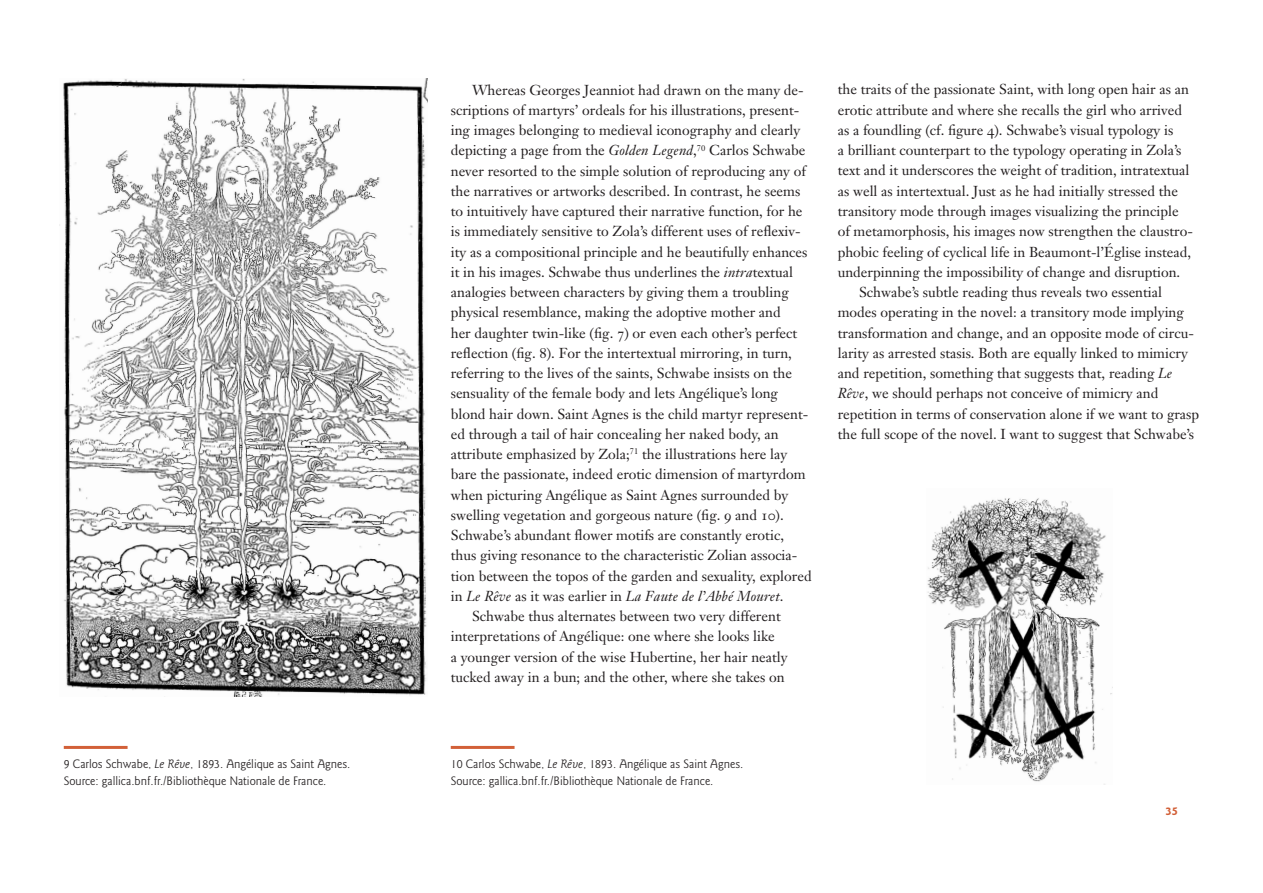
<style>
.page{position:relative;width:1263px;height:893px;background:#fff}
.page>*{position:absolute;margin:0;border:0;box-sizing:border-box;transform-origin:0 0}
.t1{font:14.25px "Janson Text";color:#231f20}
.t2{font:italic 14.25px "Janson Text";letter-spacing:.01em;color:#231f20}
.t3{font:12.75px/16.5px "Goudy Sans";color:#231f20}
.t4{font:700 12px "Goudy Sans";color:#d26038}
.s1{font-style:italic}
.s2{font-family:"Janson Text Roman SC"}
.s3{font-style:normal}
</style>
<div class="page">
<img style="left:927px;top:498px;width:185px;height:284px">
<img style="left:63px;top:78px;width:365px;height:618px">
<hr style="left:451px;top:746px;width:63px;height:3px;background:#d26038">
<hr style="left:64px;top:746px;width:64px;height:3px;background:#d26038">
<p class="t3" style="left:64px;top:756px;width:288px">9 Carlos Schwabe, <span class="s1">Le Rêve</span>, 1893. Angélique as Saint Agnes.<br>Source: gallica.bnf.fr./Bibliothèque Nationale de France.</p>
<p class="t1" style="left:472px;top:81px;width:333px">Whereas Georges Jeanniot had drawn on the many de-</p>
<p class="t1" style="left:451px;top:101px;width:350px">scriptions of martyrs’ ordeals for his illustrations, present-</p>
<p class="t1" style="left:451px;top:121px;width:351px">ing images belonging to medieval iconography and clearly</p>
<p class="t1" style="left:451px;top:141px;width:356px">depicting a page from the <span class="s1">Golden Legend</span>,<sup>70</sup> Carlos Schwabe</p>
<p class="t1" style="left:451px;top:162px;width:357px">never resorted to the simple solution of reproducing any of</p>
<p class="t1" style="left:451px;top:182px;width:351px">the narratives or artworks described. In contrast, he seems</p>
<p class="t1" style="left:451px;top:202px;width:353px">to intuitively have captured their narrative function, for he</p>
<p class="t1" style="left:451px;top:222px;width:351px">is immediately sensitive to Zola’s different uses of reflexiv-</p>
<p class="t1" style="left:451px;top:243px;width:358px">ity as a compositional principle and he beautifully enhances</p>
<p class="t1" style="left:451px;top:263px;width:344px">it in his images. Schwabe thus underlines the <span class="s1">intra</span>textual</p>
<p class="t1" style="left:451px;top:283px;width:340px">analogies between characters by giving them a troubling</p>
<p class="t1" style="left:451px;top:303px;width:332px">physical resemblance, making the adoptive mother and</p>
<p class="t1" style="left:451px;top:324px;width:348px">her daughter twin-like (fig. <span class="s2">7</span>) or even each other’s perfect</p>
<p class="t1" style="left:451px;top:344px;width:343px">reflection (fig. <span class="s2">8</span>). For the intertextual mirroring, in turn,</p>
<p class="t1" style="left:451px;top:364px;width:343px">referring to the lives of the saints, Schwabe insists on the</p>
<p class="t1" style="left:451px;top:384px;width:329px">sensuality of the female body and lets Angélique’s long</p>
<p class="t1" style="left:451px;top:405px;width:359px">blond hair down. Saint Agnes is the child martyr represent-</p>
<p class="t1" style="left:451px;top:425px;width:329px">ed through a tail of hair concealing her naked body, an</p>
<p class="t1" style="left:451px;top:445px;width:338px">attribute emphasized by Zola;<sup>71</sup> the illustrations here lay</p>
<p class="t1" style="left:451px;top:465px;width:356px">bare the passionate, indeed erotic dimension of martyrdom</p>
<p class="t1" style="left:451px;top:486px;width:339px">when picturing Angélique as Saint Agnes surrounded by</p>
<p class="t1" style="left:451px;top:506px;width:335px">swelling vegetation and gorgeous nature (fig. <span class="s2">9</span> and <span class="s2">10</span>).</p>
<p class="t1" style="left:451px;top:526px;width:335px">Schwabe’s abundant flower motifs are constantly erotic,</p>
<p class="t1" style="left:451px;top:546px;width:348px">thus giving resonance to the characteristic Zolian associa-</p>
<p class="t1" style="left:451px;top:567px;width:362px">tion between the topos of the garden and sexuality, explored</p>
<p class="t2" style="left:451px;top:587px;width:334px"><span class="s3">in</span> Le Rêve <span class="s3">as it was earlier in</span> La Faute de l’Abbé Mouret<span class="s3">.</span></p>
<p class="t1" style="left:472px;top:607px;width:310px">Schwabe thus alternates between two very different</p>
<p class="t1" style="left:451px;top:627px;width:326px">interpretations of Angélique: one where she looks like</p>
<p class="t1" style="left:451px;top:648px;width:338px">a younger version of the wise Hubertine, her hair neatly</p>
<p class="t1" style="left:451px;top:668px;width:335px">tucked away in a bun; and the other, where she takes on</p>
<p class="t1" style="left:838px;top:81px;width:353px">the traits of the passionate Saint, with long open hair as an</p>
<p class="t1" style="left:838px;top:101px;width:346px">erotic attribute and where she recalls the girl who arrived</p>
<p class="t1" style="left:838px;top:121px;width:337px">as a foundling (cf. figure <span class="s2">4</span>). Schwabe’s visual typology is</p>
<p class="t1" style="left:838px;top:141px;width:345px">a brilliant counterpart to the typology operating in Zola’s</p>
<p class="t1" style="left:838px;top:162px;width:353px">text and it underscores the weight of tradition, intratextual</p>
<p class="t1" style="left:838px;top:182px;width:342px">as well as intertextual. Just as he had initially stressed the</p>
<p class="t1" style="left:838px;top:202px;width:342px">transitory mode through images visualizing the principle</p>
<p class="t1" style="left:838px;top:222px;width:357px">of metamorphosis, his images now strengthen the claustro-</p>
<p class="t1" style="left:838px;top:243px;width:355px">phobic feeling of cyclical life in Beaumont-l’Église instead,</p>
<p class="t1" style="left:838px;top:263px;width:344px">underpinning the impossibility of change and disruption.</p>
<p class="t1" style="left:859px;top:283px;width:305px">Schwabe’s subtle reading thus reveals two essential</p>
<p class="t1" style="left:838px;top:303px;width:348px">modes operating in the novel: a transitory mode implying</p>
<p class="t1" style="left:838px;top:323px;width:358px">transformation and change, and an opposite mode of circu-</p>
<p class="t1" style="left:838px;top:344px;width:352px">larity as arrested stasis. Both are equally linked to mimicry</p>
<p class="t1" style="left:838px;top:364px;width:336px">and repetition, something that suggests that, reading <span class="s1">Le</span></p>
<p class="t1" style="left:838px;top:384px;width:322px"><span class="s1">Rêve</span>, we should perhaps not conceive of mimicry and</p>
<p class="t1" style="left:838px;top:404px;width:363px">repetition in terms of conservation alone if we want to grasp</p>
<p class="t1" style="left:838px;top:425px;width:358px">the full scope of the novel. I want to suggest that Schwabe’s</p>
<p class="t3" style="left:451px;top:756px;width:294px">10 Carlos Schwabe, <span class="s1">Le Rêve</span>, 1893. Angélique as Saint Agnes.<br>Source: gallica.bnf.fr./Bibliothèque Nationale de France.</p>
<p class="t4" style="left:1165px;top:804px;width:14px">35</p>
</div>
